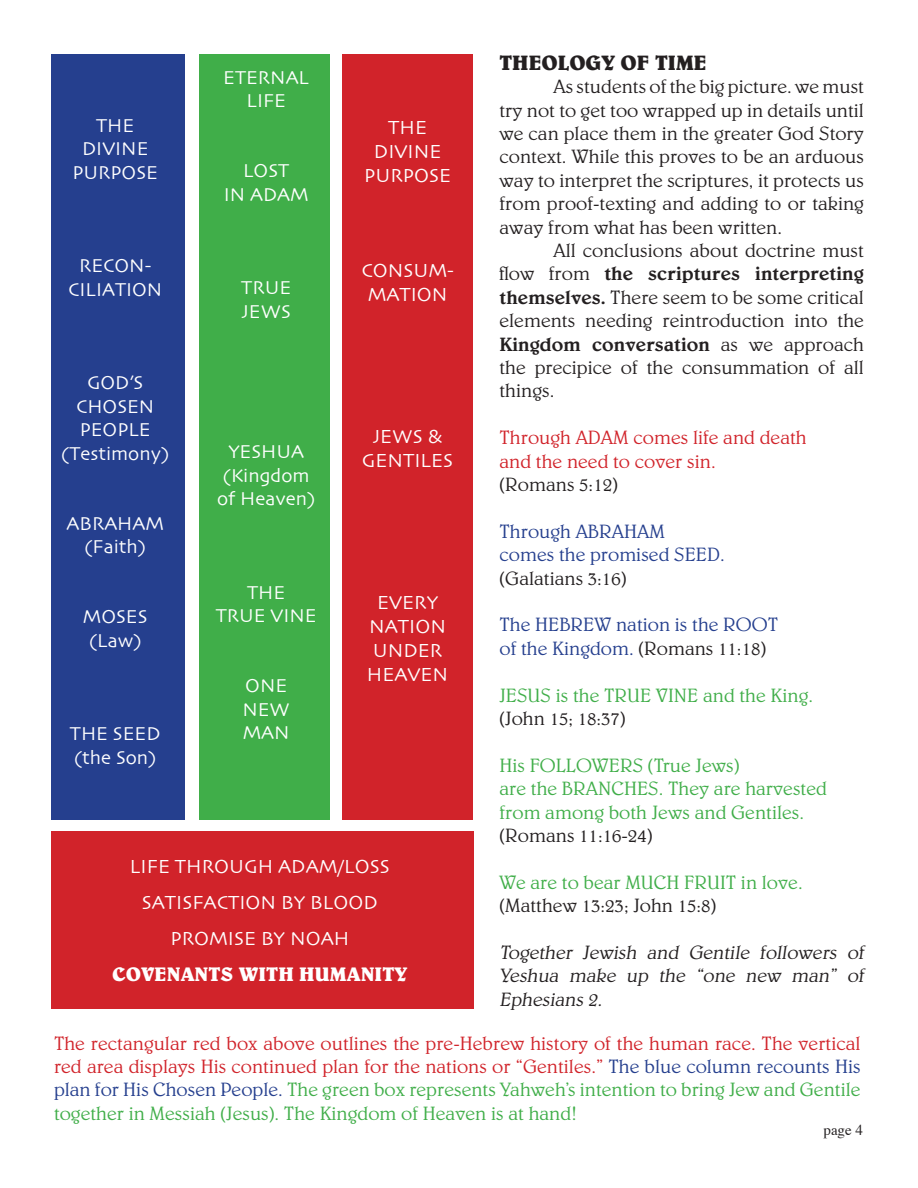
<style>
.page{position:relative;width:918px;height:1188px;background:#fff}
.page>*{position:absolute;margin:0;border:0;box-sizing:border-box;transform-origin:0 0}
.t1{font:700 21px "Belwe";color:#231f20}
.t2{font:19.8px/23.7px "Skia";color:#fff;text-align:center}
.t3{font:700 19.8px "Belwe";color:#fff}
.t4{font:300 19.5px/23.4px "Belwe";color:#231f20;text-align:justify}
.t5{font:300 19.5px/23.4px "Belwe";color:#d1232a;text-align:justify}
.t6{font:19.5px/23.4px "Skia";color:#fff;text-align:center}
.t7{font:300 19.5px "Belwe";color:#40ae49}
.t8{font:300 19.5px "Belwe";color:#253f8e}
.t9{font:15px "Times";color:#231f20}
.s1{font-weight:500}
.s2{color:#231f20}
.s3{color:#253f8e}
.s4{color:#40ae49}
</style>
<div class="page">
<div style="left:199px;top:54px;width:131px;height:766px;background:#40ae49"></div>
<div style="left:51px;top:54px;width:133px;height:766px;background:#253f8e"></div>
<div style="left:52px;top:832px;width:422px;height:177px;background:#d1232a"></div>
<div style="left:342px;top:54px;width:131px;height:766px;background:#d1232a"></div>
<p class="t1" style="left:500px;top:50px;width:209px">THEOLOGY OF TIME</p>
<p class="t4" style="left:500px;top:75px;width:366px;text-indent:54px">As students of the big picture. we must try not to get too wrapped up in details until we can place them in the greater God Story context. While this proves to be an arduous way to interpret the scriptures, it protects us from proof-texting and adding to or taking away from what has been written.</p>
<p class="t4" style="left:500px;top:239px;width:366px;text-indent:54px">All conclusions about doctrine must flow from <span class="s1">the scriptures interpreting themselves.</span> There seem to be some critical elements needing reintroduction into the <span class="s1">Kingdom conversation</span> as we approach the precipice of the consummation of all things.</p>
<p class="t5" style="left:500px;top:426px;width:309px">Through ADAM comes life and death</p>
<p class="t5" style="left:500px;top:449px;width:218px">and the need to cover sin.</p>
<p class="t4" style="left:500px;top:473px;width:120px">(Romans 5:12)</p>
<p class="t8" style="left:500px;top:520px;width:167px">Through ABRAHAM</p>
<p class="t8" style="left:500px;top:543px;width:227px">comes the promised SEED.</p>
<p class="t4" style="left:500px;top:566px;width:129px">(Galatians 3:16)</p>
<p class="t8" style="left:500px;top:613px;width:280px">The HEBREW nation is the ROOT</p>
<p class="t8" style="left:500px;top:637px;width:268px">of the Kingdom. <span class="s2">(Romans 11:18)</span></p>
<p class="t7" style="left:500px;top:684px;width:315px">JESUS is the TRUE VINE and the King.</p>
<p class="t4" style="left:500px;top:707px;width:128px">(John 15; 18:37)</p>
<p class="t7" style="left:500px;top:754px;width:242px">His FOLLOWERS (True Jews)</p>
<p class="t7" style="left:500px;top:777px;width:329px">are the BRANCHES. They are harvested</p>
<p class="t7" style="left:500px;top:801px;width:306px">from among both Jews and Gentiles.</p>
<p class="t4" style="left:500px;top:824px;width:154px">(Romans 11:16-24)</p>
<p class="t7" style="left:500px;top:871px;width:305px">We are to bear MUCH FRUIT in love.</p>
<p class="t4" style="left:500px;top:894px;width:218px">(Matthew 13:23; John 15:8)</p>
<p class="t4" style="left:500px;top:941px;width:369px">Together Jewish and Gentile followers of Yeshua make up the “one new man” of Ephesians 2.</p>
<p class="t5" style="left:54px;top:1031px;width:808px">The rectangular red box above outlines the pre-Hebrew history of the human race. The vertical red area displays His continued plan for the nations or “Gentiles.” <span class="s3">The blue column recounts His plan for His Chosen People.</span> <span class="s4">The green box represents Yahweh’s intention to bring Jew and Gentile together in Messiah (Jesus). The Kingdom of Heaven is at hand!</span></p>
<p class="t9" style="left:824px;top:1116px;width:41px">page 4</p>
<p class="t6" style="left:223px;top:67px;width:87px">ETERNAL</p>
<p class="t6" style="left:247px;top:90px;width:41px">LIFE</p>
<p class="t6" style="left:96px;top:115px;width:40px">THE</p>
<p class="t6" style="left:82px;top:138px;width:68px">DIVINE</p>
<p class="t6" style="left:73px;top:162px;width:87px">PURPOSE</p>
<p class="t2" style="left:388px;top:117px;width:40px">THE</p>
<p class="t2" style="left:374px;top:141px;width:69px">DIVINE</p>
<p class="t2" style="left:364px;top:165px;width:88px">PURPOSE</p>
<p class="t6" style="left:243px;top:160px;width:48px">LOST</p>
<p class="t6" style="left:224px;top:184px;width:86px">IN ADAM</p>
<p class="t6" style="left:68px;top:255px;width:96px">RECON-<br>CILIATION</p>
<p class="t2" style="left:361px;top:260px;width:94px">CONSUM-<br>MATION</p>
<p class="t6" style="left:241px;top:277px;width:51px">TRUE</p>
<p class="t6" style="left:242px;top:301px;width:51px">JEWS</p>
<p class="t6" style="left:87px;top:372px;width:58px">GOD’S</p>
<p class="t6" style="left:76px;top:396px;width:80px">CHOSEN</p>
<p class="t6" style="left:80px;top:419px;width:72px">PEOPLE</p>
<p class="t6" style="left:61px;top:443px;width:109px">(Testimony)</p>
<p class="t2" style="left:373px;top:426px;width:71px">JEWS &amp;</p>
<p class="t2" style="left:362px;top:450px;width:93px">GENTILES</p>
<p class="t6" style="left:228px;top:441px;width:77px">YESHUA</p>
<p class="t6" style="left:223px;top:465px;width:88px">(Kingdom</p>
<p class="t6" style="left:217px;top:488px;width:100px">of Heaven)</p>
<p class="t6" style="left:67px;top:513px;width:99px">ABRAHAM</p>
<p class="t6" style="left:85px;top:536px;width:63px">(Faith)</p>
<p class="t6" style="left:247px;top:582px;width:40px">THE</p>
<p class="t6" style="left:216px;top:605px;width:103px">TRUE VINE</p>
<p class="t2" style="left:377px;top:592px;width:63px">EVERY</p>
<p class="t2" style="left:369px;top:616px;width:78px">NATION</p>
<p class="t2" style="left:367px;top:640px;width:83px;text-align:left">UNDER<br>HEAVEN</p>
<p class="t6" style="left:83px;top:606px;width:66px">MOSES</p>
<p class="t6" style="left:89px;top:630px;width:54px">(Law)</p>
<p class="t6" style="left:245px;top:675px;width:43px">ONE</p>
<p class="t6" style="left:242px;top:699px;width:49px">NEW</p>
<p class="t6" style="left:243px;top:722px;width:48px">MAN</p>
<p class="t6" style="left:70px;top:723px;width:92px">THE SEED</p>
<p class="t6" style="left:74px;top:747px;width:84px">(the Son)</p>
<p class="t2" style="left:130px;top:855px;width:261px">LIFE THROUGH ADAM/LOSS</p>
<p class="t2" style="left:142px;top:891px;width:238px">SATISFACTION BY BLOOD</p>
<p class="t2" style="left:171px;top:927px;width:180px">PROMISE BY NOAH</p>
<p class="t3" style="left:112px;top:962px;width:296px">COVENANTS WITH HUMANITY</p>
</div>
